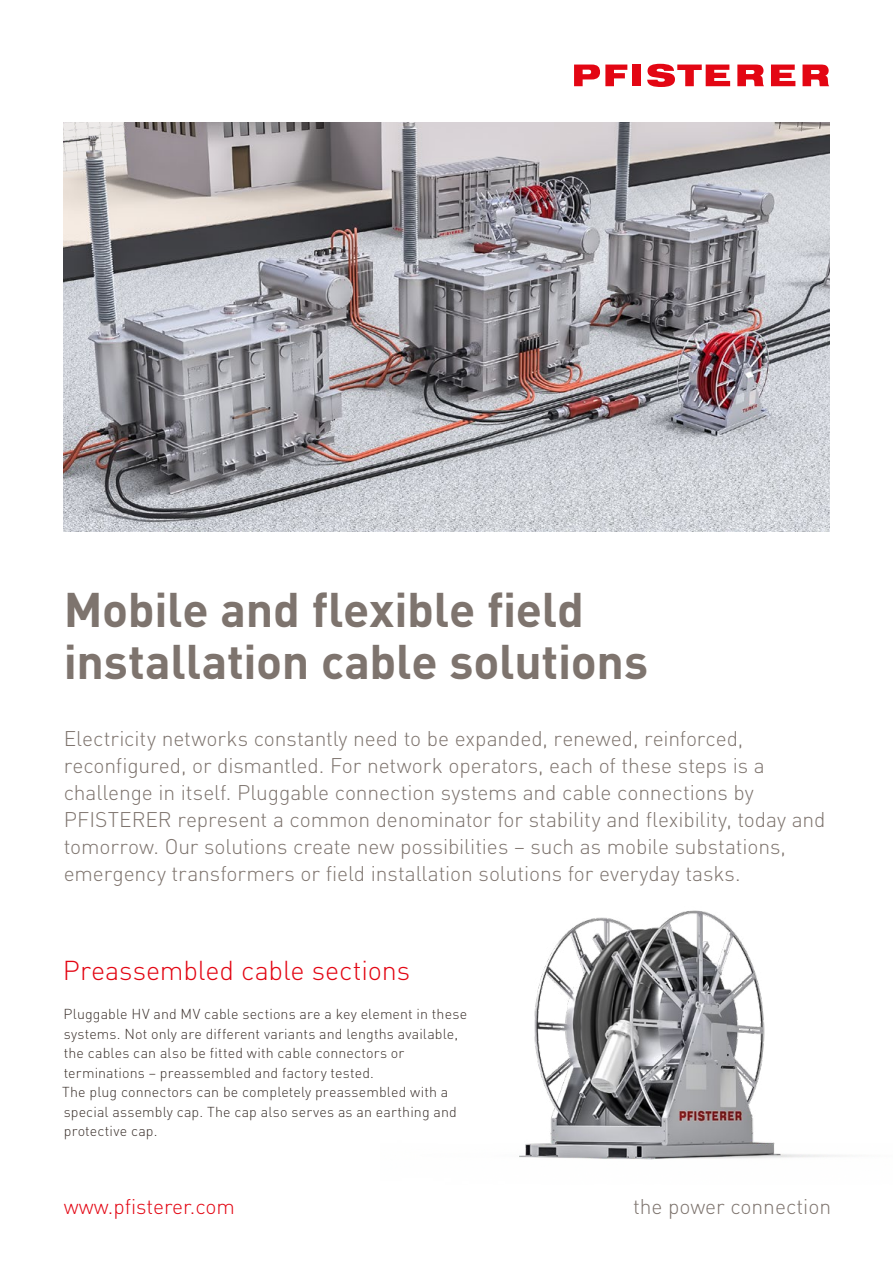
<style>
.page{position:relative;width:893px;height:1263px;background:#fff}
.page>*{position:absolute;margin:0;border:0;box-sizing:border-box;transform-origin:0 0}
.t1{font:700 48px/52.5px "DIN Pro";letter-spacing:-.005em;color:#7e746e}
.t2{font:300 27px "DIN Pro";letter-spacing:-.005em;color:#e30613}
.t3{font:300 21px/27px "DIN Pro";letter-spacing:-.005em;color:#7e746e}
.t4{font:300 21px "DIN Pro";color:#e30613}
.t5{font:300 14.25px/19.5px "DIN Pro";letter-spacing:.01em;color:#3c322d}
</style>
<div class="page">
<svg style="left:574px;top:65px;width:53px;height:21px"></svg>
<div style="left:632px;top:65px;width:9px;height:21px;background:#e30613"></div>
<svg style="left:647px;top:64px;width:83px;height:23px"></svg>
<svg style="left:737px;top:65px;width:27px;height:21px"></svg>
<svg style="left:771px;top:65px;width:24px;height:21px"></svg>
<svg style="left:802px;top:65px;width:27px;height:21px"></svg>
<img style="left:64px;top:122px;width:765px;height:410px">
<img style="left:519px;top:910px;width:321px;height:250px">
<h1 class="t1" style="left:64px;top:577px;width:586px">Mobile and flexible field installation cable solutions</h1>
<p class="t3" style="left:64px;top:723px;width:763px">Electricity networks constantly need to be expanded, renewed, reinforced, reconfigured, or dismantled. For network operators, each of these steps is a challenge in itself. Pluggable connection systems and cable connections by PFISTERER represent a common denominator for stability and flexibility, today and tomorrow. Our solutions create new possibilities – such as mobile substations, emergency transformers or field installation solutions for everyday tasks.</p>
<p class="t2" style="left:63px;top:950px;width:349px">Preassembled cable sections</p>
<p class="t5" style="left:62px;top:1003px;width:406px">Pluggable HV and MV cable sections are a key element in these systems. Not only are different variants and lengths available, the cables can also be fitted with cable connectors or terminations – preassembled and factory tested.<br>The plug connectors can be completely preassembled with a special assembly cap. The cap also serves as an earthing and protective cap.</p>
<p class="t4" style="left:64px;top:1191px;width:173px">www.pfisterer.com</p>
<p class="t3" style="left:633px;top:1191px;width:200px">the power connection</p>
</div>
